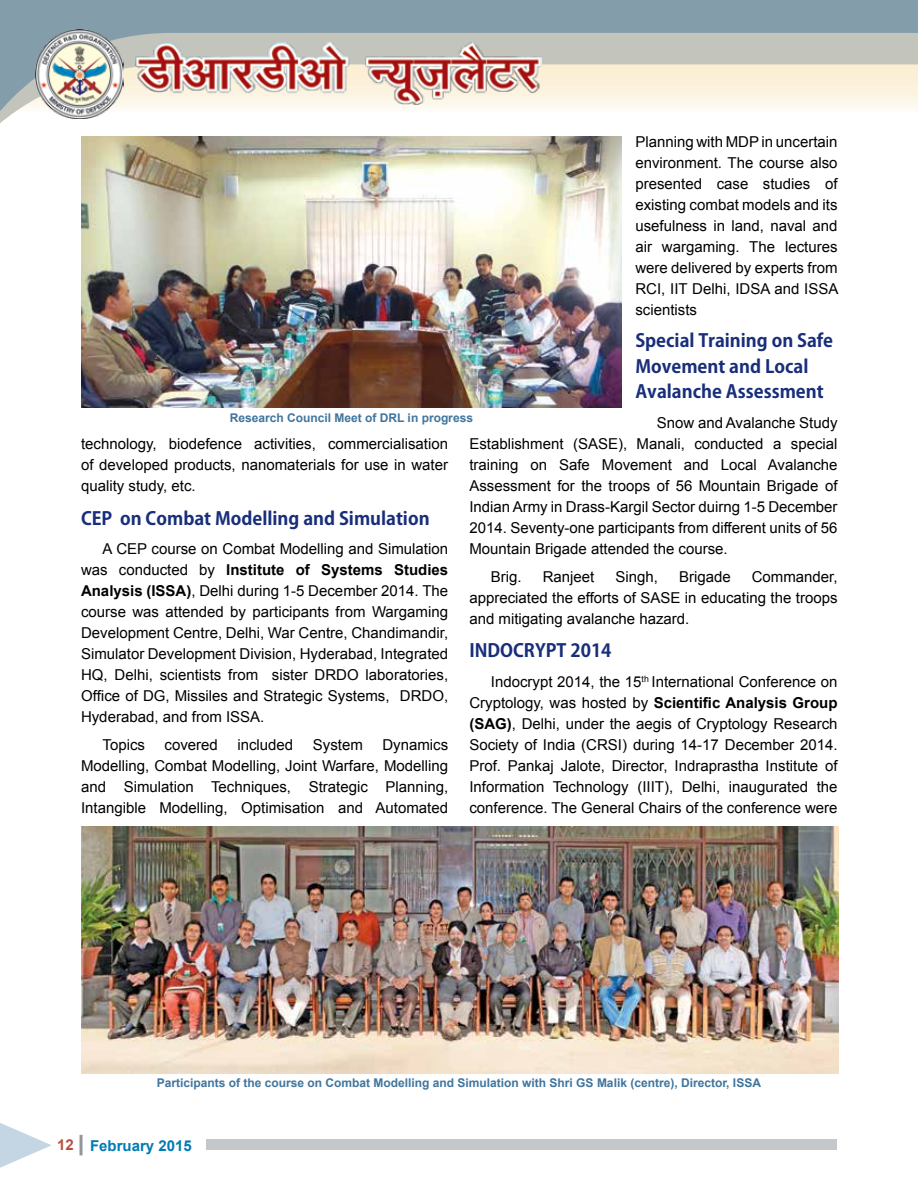
<style>
.page{position:relative;width:918px;height:1188px;background:#fff}
.page>*{position:absolute;margin:0;border:0;box-sizing:border-box;transform-origin:0 0}
.t1{font:700 18px/25.5px "Koz Go Pro";color:#182e7a}
.t2{font:15px/21px "Arial";color:#000;text-align:justify}
.t3{font:700 15px "Arial";color:#007bb3}
.t4{font:700 12px "Arial";color:#40759d}
.s1{font-weight:700}
.s2{color:#b7513f}
</style>
<div class="page">
<hr style="left:80px;top:1135px;width:3px;height:20px;background:#939598">
<div style="left:206px;top:1139px;width:630px;height:11px;background:#c4c8cb"></div>
<svg style="left:0;top:1123px;width:52px;height:45px"></svg>
<svg style="left:0;top:0;width:918px;height:123px"></svg>
<img style="left:135px;top:42px;width:407px;height:62px">
<img style="left:35px;top:29px;width:89px;height:89px">
<img style="left:81px;top:136px;width:541px;height:271px">
<img style="left:81px;top:826px;width:757px;height:248px">
<p class="t2" style="left:635px;top:131px;width:205px">Planning with MDP in uncertain environment. The course also presented case studies of existing combat models and its usefulness in land, naval and air wargaming. The lectures were delivered by experts from RCI, IIT Delhi, IDSA and ISSA scientists</p>
<p class="t1" style="left:635px;top:329px;width:199px">Special Training on Safe<br>Movement and Local<br>Avalanche Assessment</p>
<p class="t2" style="left:469px;top:412px;width:370px;text-indent:188px">Snow and Avalanche Study Establishment (SASE), Manali, conducted a special training on Safe Movement and Local Avalanche Assessment for the troops of 56 Mountain Brigade of Indian Army in Drass-Kargil Sector duirng 1-5 December 2014. Seventy-one participants from different units of 56<br>Mountain Brigade attended the course.</p>
<p class="t2" style="left:491px;top:566px;width:32px">Brig.</p>
<p class="t2" style="left:543px;top:566px;width:53px">Ranjeet</p>
<p class="t2" style="left:615px;top:566px;width:44px">Singh,</p>
<p class="t2" style="left:679px;top:566px;width:53px">Brigade</p>
<p class="t4" style="left:230px;top:410px;width:245px">Research Council Meet of DRL in progress</p>
<p class="t2" style="left:81px;top:433px;width:369px">technology, biodefence activities, commercialisation of developed products, nanomaterials for use in water quality study, etc.</p>
<p class="t1" style="left:81px;top:506px;width:350px">CEP on Combat Modelling and Simulation</p>
<p class="t2" style="left:81px;top:539px;width:369px;text-indent:22px">A CEP course on Combat Modelling and Simulation was conducted by <span class="s1">Institute of Systems Studies Analysis (ISSA)</span>, Delhi during 1-5 December 2014. The course was attended by participants from Wargaming Development Centre, Delhi, War Centre, Chandimandir, Simulator Development Division, Hyderabad, Integrated HQ, Delhi, scientists from sister DRDO laboratories, Office of DG, Missiles and Strategic Systems, DRDO, Hyderabad, and from ISSA.</p>
<p class="t2" style="left:103px;top:734px;width:44px">Topics</p>
<p class="t2" style="left:165px;top:734px;width:55px">covered</p>
<p class="t2" style="left:237px;top:734px;width:57px">included</p>
<p class="t2" style="left:313px;top:734px;width:52px">System</p>
<p class="t2" style="left:469px;top:566px;width:370px;text-indent:282px">Commander, appreciated the efforts of SASE in educating the troops and mitigating avalanche hazard.</p>
<p class="t1" style="left:469px;top:639px;width:144px">INDOCRYPT 2014</p>
<p class="t2" style="left:469px;top:671px;width:370px;text-indent:22px">Indocrypt 2014, the 15<sup>th</sup> International Conference on Cryptology, was hosted by <span class="s1">Scientific Analysis Group (SAG)</span>, Delhi, under the aegis of Cryptology Research Society of India (CRSI) during 14-17 December 2014.<br>Prof. Pankaj Jalote, Director, Indraprastha Institute of Information Technology (IIIT), Delhi, inaugurated the conference. The General Chairs of the conference were</p>
<p class="t2" style="left:81px;top:734px;width:369px;text-indent:301px">Dynamics Modelling, Combat Modelling, Joint Warfare, Modelling and Simulation Techniques, Strategic Planning, Intangible Modelling, Optimisation and Automated</p>
<p class="t4" style="left:157px;top:1075px;width:606px">Participants of the course on Combat Modelling and Simulation with Shri GS Malik (centre), Director, ISSA</p>
<p class="t3" style="left:57px;top:1136px;width:136px"><span class="s2">12</span> February 2015</p>
</div>
